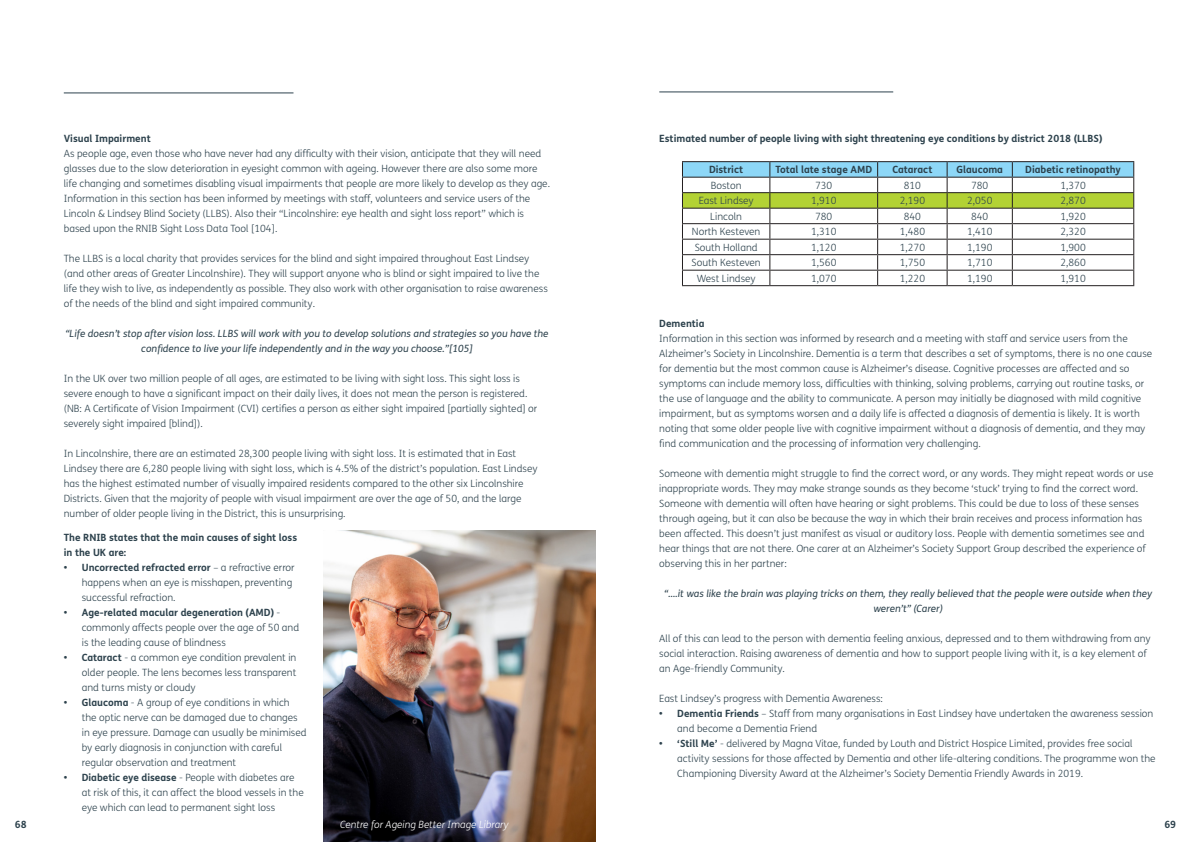
<style>
.page{position:relative;width:1191px;height:842px;background:#fff}
.page>*{position:absolute;margin:0;border:0;box-sizing:border-box;transform-origin:0 0}
.t1{font:300 10px/15px "FS Me";color:#2d424d}
.t2{font:italic 10px/15px "FS Me";color:#2d424d;text-align:center}
.t3{font:700 10px/15px "FS Me";color:#2d424d}
.t4{font:italic 300 10px "FS Me";color:#fff}
.s1{font-weight:700}
</style>
<div class="page">
<hr style="left:64px;top:92px;width:229px;height:1px;background:#2d424d">
<hr style="left:659px;top:91px;width:234px;height:1px;background:#2d424d">
<hr style="left:682px;top:161px;width:88px;height:1px;background:#231f20">
<hr style="left:770px;top:161px;width:107px;height:1px;background:#231f20">
<hr style="left:877px;top:161px;width:70px;height:1px;background:#231f20">
<hr style="left:947px;top:161px;width:65px;height:1px;background:#231f20">
<hr style="left:1012px;top:161px;width:122px;height:1px;background:#231f20">
<svg style="left:682px;top:162px;width:452px;height:123px"></svg>
<hr style="left:682px;top:285px;width:88px;height:1px;background:#231f20">
<hr style="left:770px;top:285px;width:107px;height:1px;background:#231f20">
<hr style="left:877px;top:285px;width:70px;height:1px;background:#231f20">
<hr style="left:947px;top:285px;width:65px;height:1px;background:#231f20">
<hr style="left:1012px;top:285px;width:122px;height:1px;background:#231f20">
<img style="left:323px;top:530px;width:272px;height:312px">
<p class="t3" style="left:15px;top:817px;width:13px">68</p>
<p class="t3" style="left:64px;top:131px;width:88px">Visual Impairment</p>
<p class="t1" style="left:64px;top:146px;width:488px">As people age, even those who have never had any difficulty with their vision, anticipate that they will need glasses due to the slow deterioration in eyesight common with ageing. However there are also some more life changing and sometimes disabling visual impairments that people are more likely to develop as they age.</p>
<p class="t1" style="left:64px;top:191px;width:468px">Information in this section has been informed by meetings with staff, volunteers and service users of the<br>Lincoln &amp; Lindsey Blind Society (LLBS). Also their “Lincolnshire: eye health and sight loss report” which is based upon the RNIB Sight Loss Data Tool [104].</p>
<p class="t1" style="left:64px;top:251px;width:485px">The LLBS is a local charity that provides services for the blind and sight impaired throughout East Lindsey (and other areas of Greater Lincolnshire). They will support anyone who is blind or sight impaired to live the life they wish to live, as independently as possible. They also work with other organisation to raise awareness of the needs of the blind and sight impaired community.</p>
<p class="t2" style="left:65px;top:326px;width:484px">“Life doesn’t stop after vision loss. LLBS will work with you to develop solutions and strategies so you have the confidence to live your life independently and in the way you choose.”[105]</p>
<p class="t1" style="left:64px;top:371px;width:475px">In the UK over two million people of all ages, are estimated to be living with sight loss. This sight loss is severe enough to have a significant impact on their daily lives, it does not mean the person is registered. (NB: A Certificate of Vision Impairment (CVI) certifies a person as either sight impaired [partially sighted] or severely sight impaired [blind]).</p>
<p class="t1" style="left:64px;top:446px;width:475px">In Lincolnshire, there are an estimated 28,300 people living with sight loss. It is estimated that in East Lindsey there are 6,280 people living with sight loss, which is 4.5% of the district’s population. East Lindsey has the highest estimated number of visually impaired residents compared to the other six Lincolnshire Districts. Given that the majority of people with visual impairment are over the age of 50, and the large number of older people living in the District, this is unsurprising.</p>
<p class="t3" style="left:64px;top:530px;width:235px">The RNIB states that the main causes of sight loss in the UK are:</p>
<p class="t1" style="left:82px;top:560px;width:214px;text-indent:-18px"><span class="s1">• Uncorrected refracted error</span> – a refractive error happens when an eye is misshapen, preventing successful refraction.</p>
<p class="t1" style="left:82px;top:605px;width:219px;text-indent:-18px"><span class="s1">• Age-related macular degeneration (AMD)</span> - commonly affects people over the age of 50 and is the leading cause of blindness</p>
<p class="t1" style="left:82px;top:650px;width:216px;text-align:justify;text-indent:-18px"><span class="s1">• Cataract</span> - a common eye condition prevalent in older people. The lens becomes less transparent and turns misty or cloudy</p>
<p class="t1" style="left:82px;top:695px;width:226px;text-indent:-18px"><span class="s1">• Glaucoma</span> - A group of eye conditions in which the optic nerve can be damaged due to changes in eye pressure. Damage can usually be minimised by early diagnosis in conjunction with careful regular observation and treatment</p>
<p class="t1" style="left:82px;top:770px;width:223px;text-indent:-18px"><span class="s1">• Diabetic eye disease</span> - People with diabetes are at risk of this, it can affect the blood vessels in the eye which can lead to permanent sight loss</p>
<p class="t4" style="left:340px;top:818px;width:170px">Centre for Ageing Better Image Library</p>
<p class="t3" style="left:659px;top:131px;width:445px">Estimated number of people living with sight threatening eye conditions by district 2018 (LLBS)</p>
<p class="t3" style="left:709px;top:162px;width:36px">District</p>
<p class="t3" style="left:775px;top:162px;width:98px">Total late stage AMD</p>
<p class="t3" style="left:892px;top:162px;width:42px">Cataract</p>
<p class="t3" style="left:956px;top:162px;width:48px">Glaucoma</p>
<p class="t3" style="left:1025px;top:162px;width:97px">Diabetic retinopathy</p>
<p class="t1" style="left:710px;top:177px;width:32px">Boston</p>
<p class="t1" style="left:815px;top:177px;width:19px">730</p>
<p class="t1" style="left:903px;top:177px;width:19px">810</p>
<p class="t1" style="left:971px;top:177px;width:19px">780</p>
<p class="t1" style="left:1060px;top:177px;width:27px">1,370</p>
<p class="t1" style="left:698px;top:193px;width:56px">East Lindsey</p>
<p class="t1" style="left:811px;top:193px;width:27px">1,910</p>
<p class="t1" style="left:899px;top:193px;width:27px">2,190</p>
<p class="t1" style="left:967px;top:193px;width:27px">2,050</p>
<p class="t1" style="left:1060px;top:193px;width:27px">2,870</p>
<p class="t1" style="left:710px;top:208px;width:33px">Lincoln</p>
<p class="t1" style="left:815px;top:208px;width:19px">780</p>
<p class="t1" style="left:903px;top:208px;width:19px">840</p>
<p class="t1" style="left:971px;top:208px;width:19px">840</p>
<p class="t1" style="left:1060px;top:208px;width:27px">1,920</p>
<p class="t1" style="left:692px;top:224px;width:70px">North Kesteven</p>
<p class="t1" style="left:811px;top:224px;width:27px">1,310</p>
<p class="t1" style="left:899px;top:224px;width:27px">1,480</p>
<p class="t1" style="left:967px;top:224px;width:27px">1,410</p>
<p class="t1" style="left:1060px;top:224px;width:27px">2,320</p>
<p class="t1" style="left:694px;top:239px;width:64px">South Holland</p>
<p class="t1" style="left:811px;top:239px;width:27px">1,120</p>
<p class="t1" style="left:899px;top:239px;width:27px">1,270</p>
<p class="t1" style="left:967px;top:239px;width:27px">1,190</p>
<p class="t1" style="left:1060px;top:239px;width:27px">1,900</p>
<p class="t1" style="left:691px;top:255px;width:71px">South Kesteven</p>
<p class="t1" style="left:811px;top:255px;width:27px">1,560</p>
<p class="t1" style="left:899px;top:255px;width:27px">1,750</p>
<p class="t1" style="left:967px;top:255px;width:27px">1,710</p>
<p class="t1" style="left:1060px;top:255px;width:27px">2,860</p>
<p class="t1" style="left:697px;top:270px;width:60px">West Lindsey</p>
<p class="t1" style="left:811px;top:270px;width:27px">1,070</p>
<p class="t1" style="left:899px;top:270px;width:27px">1,220</p>
<p class="t1" style="left:967px;top:270px;width:27px">1,190</p>
<p class="t1" style="left:1060px;top:270px;width:27px">1,910</p>
<p class="t3" style="left:659px;top:316px;width:47px">Dementia</p>
<p class="t1" style="left:659px;top:331px;width:494px">Information in this section was informed by research and a meeting with staff and service users from the Alzheimer’s Society in Lincolnshire. Dementia is a term that describes a set of symptoms, there is no one cause for dementia but the most common cause is Alzheimer’s disease. Cognitive processes are affected and so symptoms can include memory loss, difficulties with thinking, solving problems, carrying out routine tasks, or the use of language and the ability to communicate. A person may initially be diagnosed with mild cognitive impairment, but as symptoms worsen and a daily life is affected a diagnosis of dementia is likely. It is worth noting that some older people live with cognitive impairment without a diagnosis of dementia, and they may find communication and the processing of information very challenging.</p>
<p class="t1" style="left:659px;top:466px;width:496px">Someone with dementia might struggle to find the correct word, or any words. They might repeat words or use inappropriate words. They may make strange sounds as they become ‘stuck’ trying to find the correct word.</p>
<p class="t1" style="left:659px;top:496px;width:488px">Someone with dementia will often have hearing or sight problems. This could be due to loss of these senses through ageing, but it can also be because the way in which their brain receives and process information has been affected. This doesn’t just manifest as visual or auditory loss. People with dementia sometimes see and hear things that are not there. One carer at an Alzheimer’s Society Support Group described the experience of observing this in her partner:</p>
<p class="t2" style="left:664px;top:586px;width:489px">“….it was like the brain was playing tricks on them, they really believed that the people were outside when they weren’t” (Carer)</p>
<p class="t1" style="left:659px;top:631px;width:493px">All of this can lead to the person with dementia feeling anxious, depressed and to them withdrawing from any social interaction. Raising awareness of dementia and how to support people living with it, is a key element of an Age-friendly Community.</p>
<p class="t1" style="left:659px;top:691px;width:225px">East Lindsey’s progress with Dementia Awareness:</p>
<p class="t1" style="left:677px;top:706px;width:477px;text-indent:-18px"><span class="s1">• Dementia Friends</span> – Staff from many organisations in East Lindsey have undertaken the awareness session and become a Dementia Friend</p>
<p class="t1" style="left:677px;top:736px;width:480px;text-indent:-18px"><span class="s1">• ‘Still Me’</span> - delivered by Magna Vitae, funded by Louth and District Hospice Limited, provides free social activity sessions for those affected by Dementia and other life-altering conditions. The programme won the<br>Championing Diversity Award at the Alzheimer’s Society Dementia Friendly Awards in 2019.</p>
<p class="t3" style="left:1164px;top:817px;width:13px">69</p>
</div>
